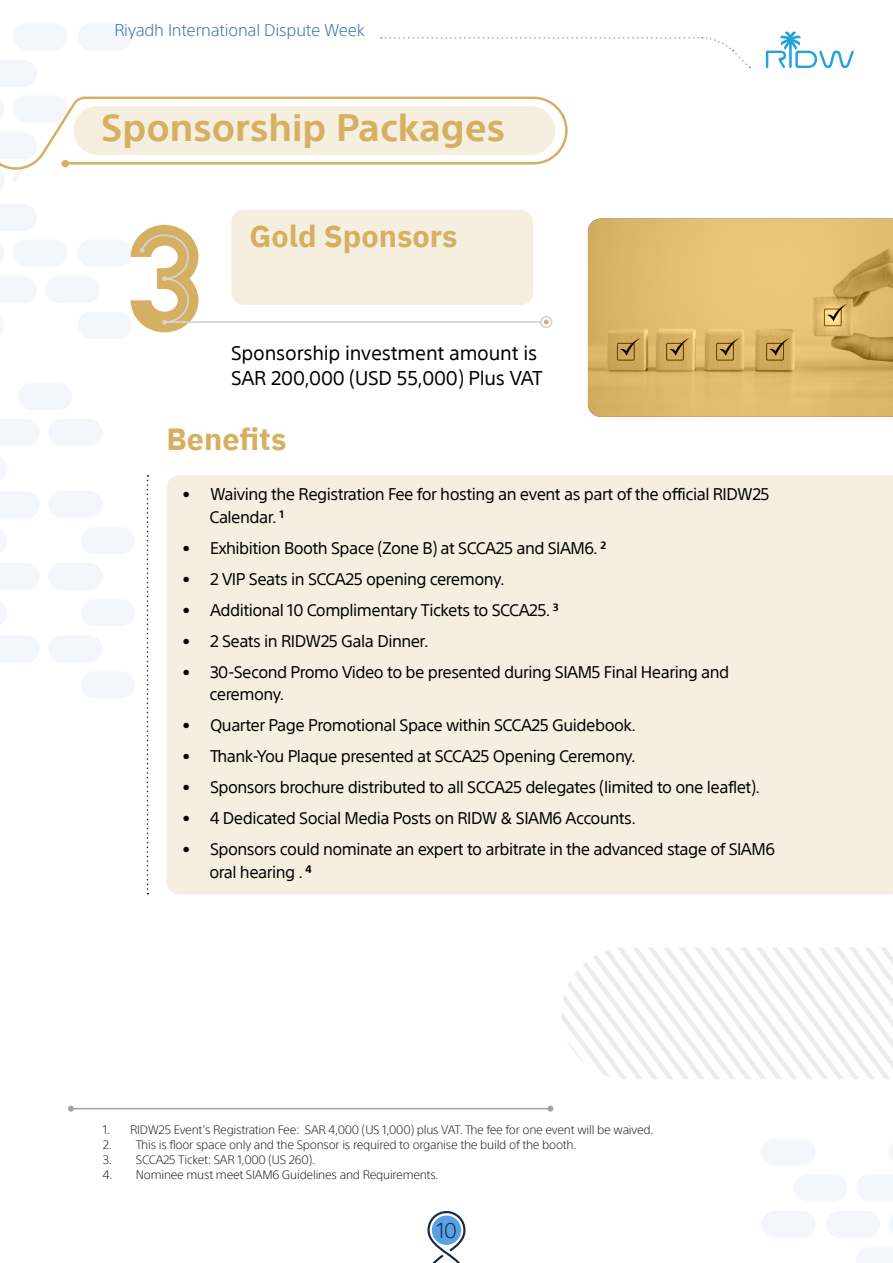
<style>
.page{position:relative;width:893px;height:1263px;background:#fff}
.page>*{position:absolute;margin:0;border:0;box-sizing:border-box;transform-origin:0 0}
.t1{font:700 37.35px "SST Arabic";color:#d6b062}
.t2{font:700 30.6px "IBM Plex Sans Arabic";color:#d6b062}
.t3{font:300 21px "SST Arabic";color:#1a2844}
.t4{font:19.5px/25.5px "SST Arabic";letter-spacing:-.01em;color:#000}
.t5{font:16.5px "SST Arabic";letter-spacing:-.03em;color:#000}
.t6{font:300 16.5px "SST Arabic";letter-spacing:-.01em;color:#3670b3}
.t7{font:300 12px "SST Arabic";letter-spacing:-.02em;color:#231f20}
.t8{font:700 10.5px "SST Arabic";color:#000}
.s1{font-weight:400;font-size:16.5px}
</style>
<div class="page">
<svg style="left:766px;top:31px;width:88px;height:37px"></svg>
<svg style="left:381px;top:37px;width:369px;height:31px"></svg>
<svg style="left:427px;top:1211px;width:38px;height:52px"></svg>
<svg style="left:0;top:60px;width:140px;height:638px"></svg>
<svg style="left:48px;top:563px;width:87px;height:63px"></svg>
<div style="left:78px;top:23px;width:54px;height:27px;background:#f3f6fa;border-radius:14px"></div>
<div style="left:13px;top:23px;width:54px;height:27px;background:#f3f6fa;border-radius:14px"></div>
<svg style="left:0;top:456px;width:102px;height:62px"></svg>
<hr style="left:71px;top:1108px;width:479px;height:1px;background:#a3a3a3">
<svg style="left:68px;top:1106px;width:6px;height:6px"></svg>
<svg style="left:547px;top:1106px;width:6px;height:6px"></svg>
<div style="left:167px;top:475px;width:726px;height:419px;background:#f6efe0"></div>
<svg style="left:147px;top:475px;width:1px;height:419px"></svg>
<svg style="left:0;top:97px;width:568px;height:94px"></svg>
<div style="left:73px;top:106px;width:482px;height:49px;background:#f6efe0;border-radius:24px"></div>
<div style="left:231px;top:210px;width:302px;height:95px;background:#f6efe0;border-radius:13px"></div>
<svg style="left:588px;top:219px;width:305px;height:198px;background:#ddb76a"></svg>
<svg style="left:131px;top:225px;width:418px;height:107px"></svg>
<div style="left:540px;top:316px;width:12px;height:12px;border:2px solid #d4d4d4;border-radius:50%"></div>
<svg style="left:561px;top:947px;width:332px;height:132px"></svg>
<svg style="left:762px;top:1139px;width:131px;height:124px"></svg>
<p class="t6" style="left:114px;top:21px;width:252px">Riyadh International Dispute Week</p>
<p class="t1" style="left:101px;top:107px;width:405px">Sponsorship Packages</p>
<p class="t2" style="left:250px;top:219px;width:209px">Gold Sponsors</p>
<p class="t4" style="left:231px;top:340px;width:313px">Sponsorship investment amount is<br>SAR 200,000 (USD 55,000) Plus VAT</p>
<p class="t2" style="left:167px;top:421px;width:121px">Benefits</p>
<p class="t5" style="left:183px;top:485px;width:9px">•</p>
<p class="t5" style="left:210px;top:485px;width:561px">Waiving the Registration Fee for hosting an event as part of the official RIDW25</p>
<p class="t5" style="left:210px;top:507px;width:66px">Calendar</p>
<p class="t8" style="left:272px;top:508px;width:13px">1<span class="s1">.</span></p>
<p class="t5" style="left:183px;top:538px;width:9px">•</p>
<p class="t5" style="left:210px;top:538px;width:389px">Exhibition Booth Space (Zone B) at SCCA25 and SIAM6.</p>
<p class="t8" style="left:600px;top:539px;width:7px">2</p>
<p class="t5" style="left:183px;top:569px;width:9px">•</p>
<p class="t5" style="left:210px;top:569px;width:296px">2 VIP Seats in SCCA25 opening ceremony.</p>
<p class="t5" style="left:183px;top:600px;width:9px">•</p>
<p class="t5" style="left:210px;top:600px;width:342px">Additional 10 Complimentary Tickets to SCCA25.</p>
<p class="t8" style="left:553px;top:601px;width:7px">3</p>
<p class="t5" style="left:183px;top:631px;width:9px">•</p>
<p class="t5" style="left:210px;top:631px;width:220px">2 Seats in RIDW25 Gala Dinner.</p>
<p class="t5" style="left:183px;top:662px;width:9px">•</p>
<p class="t5" style="left:210px;top:662px;width:521px">30-Second Promo Video to be presented during SIAM5 Final Hearing and</p>
<p class="t5" style="left:183px;top:716px;width:9px">•</p>
<p class="t5" style="left:210px;top:685px;width:76px">ceremony.</p>
<p class="t5" style="left:210px;top:716px;width:428px">Quarter Page Promotional Space within SCCA25 Guidebook.</p>
<p class="t5" style="left:183px;top:747px;width:9px">•</p>
<p class="t5" style="left:210px;top:747px;width:427px">Thank-You Plaque presented at SCCA25 Opening Ceremony.</p>
<p class="t5" style="left:183px;top:778px;width:9px">•</p>
<p class="t5" style="left:210px;top:778px;width:551px">Sponsors brochure distributed to all SCCA25 delegates (limited to one leaflet .(</p>
<p class="t5" style="left:183px;top:809px;width:9px">•</p>
<p class="t5" style="left:210px;top:809px;width:427px">4 Dedicated Social Media Posts on RIDW &amp; SIAM6 Accounts.</p>
<p class="t5" style="left:183px;top:840px;width:9px">•</p>
<p class="t5" style="left:210px;top:840px;width:566px">Sponsors could nominate an expert to arbitrate in the advanced stage of SIAM6</p>
<p class="t5" style="left:210px;top:862px;width:87px">oral hearing</p>
<p class="t8" style="left:299px;top:863px;width:15px">4<span class="s1">.</span></p>
<p class="t7" style="left:103px;top:1123px;width:9px">1.</p>
<p class="t7" style="left:130px;top:1123px;width:525px">RIDW25 Event s’ Registration Fee: SAR 4,000 (US 1,000) plus VAT. The fee for one event will be waived.</p>
<p class="t7" style="left:103px;top:1138px;width:11px">2.</p>
<p class="t7" style="left:136px;top:1138px;width:442px">This is floor space only and the Sponsor is required to organise the build of the booth.</p>
<p class="t7" style="left:103px;top:1153px;width:11px">3.</p>
<p class="t7" style="left:136px;top:1153px;width:181px">SCCA25 Ticket: SAR 1,000 (US 260 .(</p>
<p class="t7" style="left:103px;top:1168px;width:11px">4.</p>
<p class="t7" style="left:136px;top:1168px;width:304px">Nominee must meet SIAM6 Guidelines and Requirements.</p>
<p class="t3" style="left:437px;top:1218px;width:21px">10</p>
</div>
